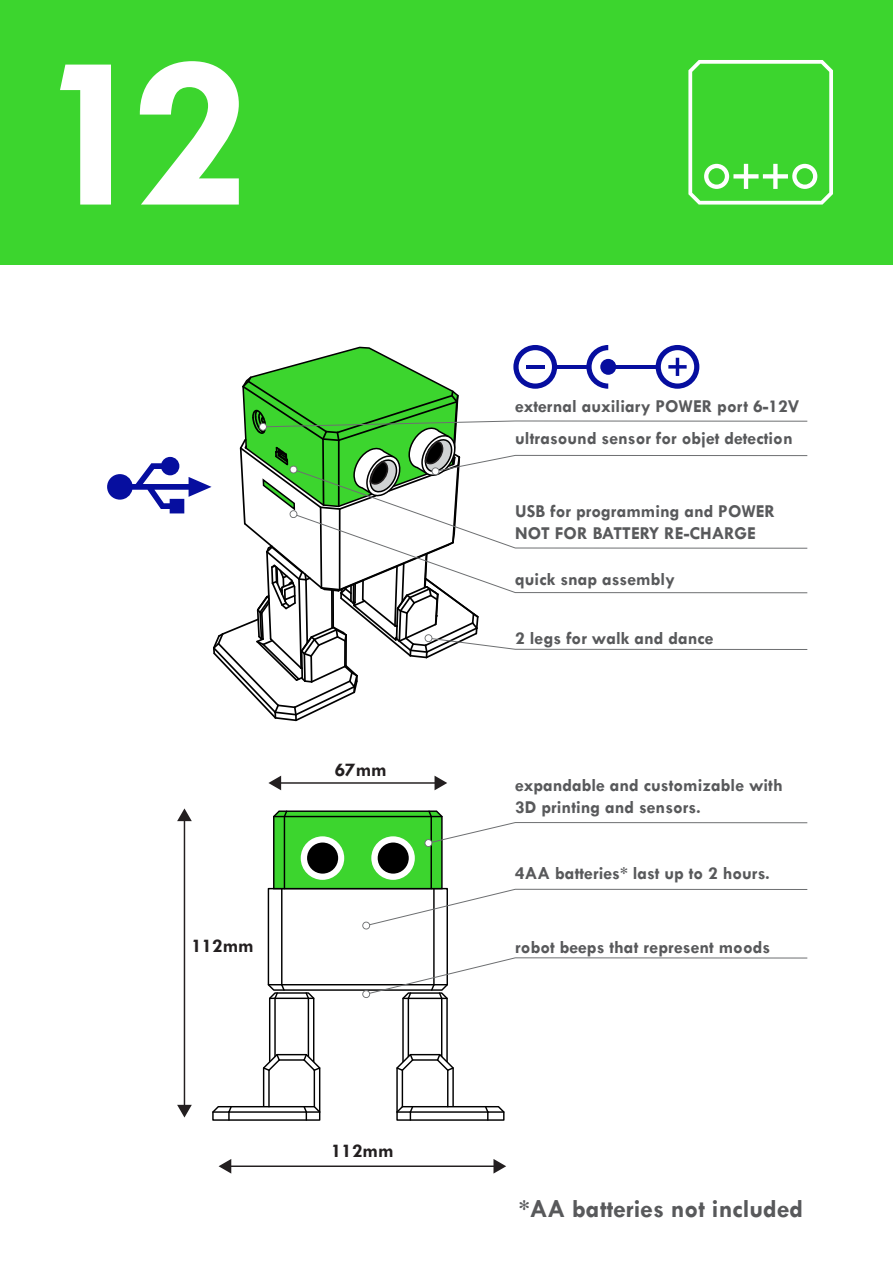
<style>
.page{position:relative;width:893px;height:1263px;background:#fff}
.page>*{position:absolute;margin:0;border:0;box-sizing:border-box;transform-origin:0 0}
.t1{font:700 25.8px "Tw Cen";color:#58595b}
.t2{font:700 19.5px "Tw Cen";color:#231f20}
.t3{font:700 18.3px/21.9px "Tw Cen";color:#58595b}
</style>
<div class="page">
<hr style="left:279px;top:782px;width:158px;height:2px;background:#231f20">
<svg style="left:268px;top:776px;width:13px;height:14px"></svg>
<svg style="left:435px;top:776px;width:12px;height:14px"></svg>
<hr style="left:229px;top:1165px;width:267px;height:2px;background:#231f20">
<svg style="left:219px;top:1159px;width:12px;height:14px"></svg>
<svg style="left:493px;top:1159px;width:13px;height:14px"></svg>
<hr style="left:184px;top:819px;width:1px;height:288px;background:#231f20">
<svg style="left:177px;top:1105px;width:15px;height:12px"></svg>
<svg style="left:177px;top:808px;width:15px;height:13px"></svg>
<svg style="left:212px;top:810px;width:596px;height:311px"></svg>
<div style="left:0;top:0;width:893px;height:265px;background:#3cd52e"></div>
<svg style="left:688px;top:60px;width:145px;height:145px"></svg>
<svg style="left:60px;top:65px;width:51px;height:140px"></svg>
<svg style="left:140px;top:61px;width:99px;height:144px"></svg>
<svg style="left:107px;top:345px;width:701px;height:377px"></svg>
<hr style="left:526px;top:365px;width:18px;height:4px;background:#060e9f">
<hr style="left:556px;top:365px;width:33px;height:4px;background:#060e9f">
<hr style="left:615px;top:365px;width:42px;height:4px;background:#060e9f">
<p class="t2" style="left:191px;top:934px;width:64px">112mm</p>
<p class="t2" style="left:335px;top:758px;width:53px">67mm</p>
<p class="t2" style="left:331px;top:1139px;width:64px">112mm</p>
<p class="t3" style="left:515px;top:390px;width:286px;line-height:32.1px">external auxiliary POWER port 6-12V ultrasound sensor for objet detection</p>
<p class="t3" style="left:515px;top:500px;width:262px">USB for programming and POWER<br>NOT FOR BATTERY RE-CHARGE</p>
<p class="t3" style="left:515px;top:568px;width:161px">quick snap assembly</p>
<p class="t3" style="left:515px;top:627px;width:200px">2 legs for walk and dance</p>
<p class="t3" style="left:515px;top:774px;width:269px">expandable and customizable with<br>3D printing and sensors.</p>
<p class="t3" style="left:515px;top:862px;width:256px">4AA batteries* last up to 2 hours.</p>
<p class="t3" style="left:515px;top:936px;width:256px">robot beeps that represent moods</p>
<h1 class="t1" style="left:519px;top:1193px;width:286px">*AA batteries not included</h1>
</div>
